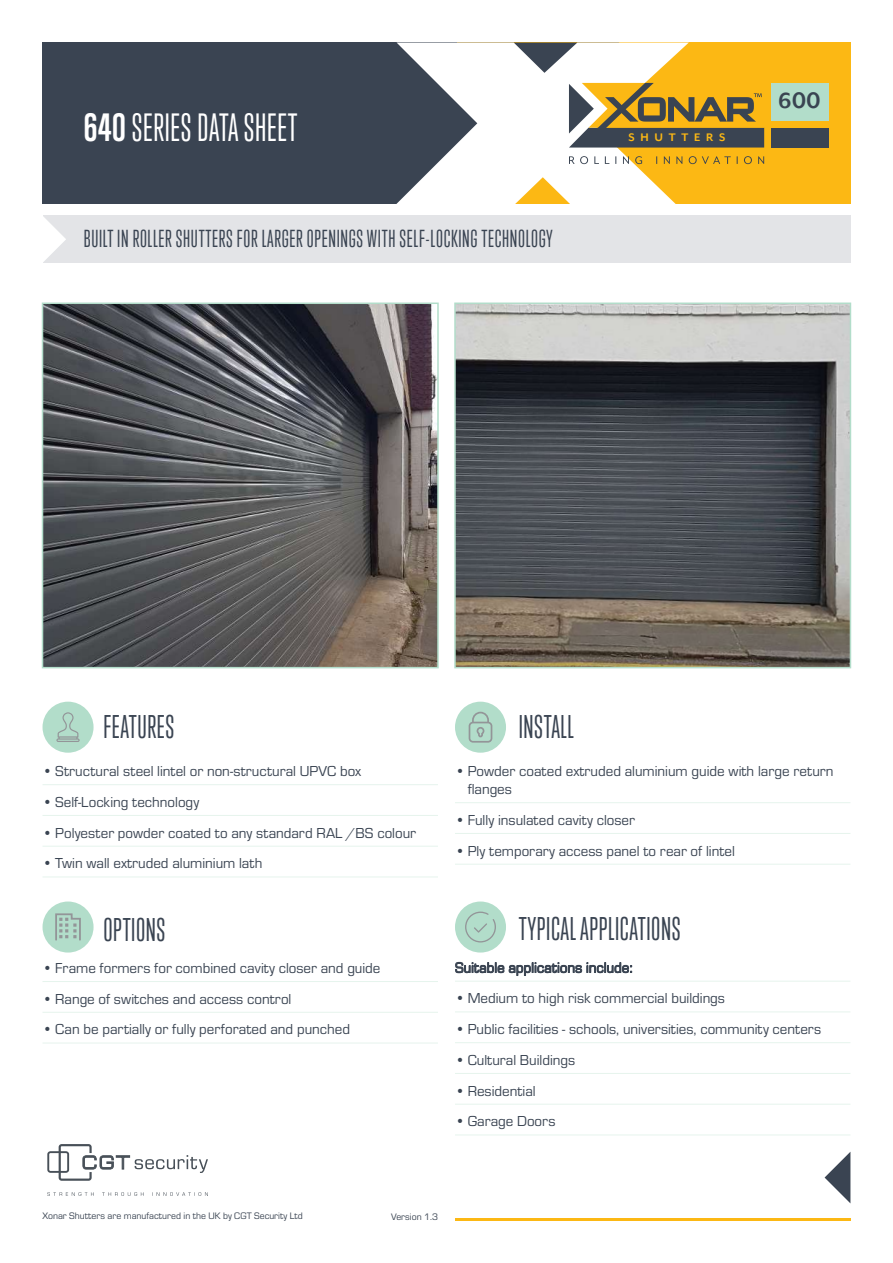
<style>
.page{position:relative;width:893px;height:1263px;background:#fff}
.page>*{position:absolute;margin:0;border:0;box-sizing:border-box;transform-origin:0 0}
.t1{font:36px "Trump Gothic Pro";letter-spacing:.02em;color:#fff}
.t2{font:30px "Trump Gothic Pro";letter-spacing:.02em;color:#3a4452}
.t3{font:700 25.5px "Mr Eaves XL Mod OT";color:#3a4452}
.t4{font:22.5px "Trump Gothic Pro";letter-spacing:.03em;color:#3a4452}
.t5{font:15px/18px "Eurostile";color:#3a4452}
.t6{font:700 12.75px "Mr Eaves XL Mod OT";letter-spacing:.45em;color:#fcb814}
.t7{font:9.75px "Eurostile";color:#3a4452}
.s1{font-weight:700}
</style>
<div class="page">
<div style="left:43px;top:43px;width:446px;height:161px;background:#3a4452"></div>
<div style="left:457px;top:43px;width:393px;height:161px;background:#fcb814"></div>
<svg style="left:396px;top:43px;width:280px;height:161px"></svg>
<svg style="left:47px;top:1144px;width:161px;height:37px"></svg>
<svg style="left:47px;top:1192px;width:161px;height:4px"></svg>
<img style="left:45px;top:305px;width:391px;height:360px">
<div style="left:42px;top:302px;width:397px;height:366px;border:2px solid #b2ddca"></div>
<img style="left:457px;top:305px;width:391px;height:360px">
<div style="left:454px;top:302px;width:397px;height:366px;border:2px solid #b2ddca"></div>
<hr style="left:455px;top:1218px;width:395px;height:2px;background:#fcb814">
<div style="left:43px;top:216px;width:807px;height:47px;background:#e3e4e7"></div>
<svg style="left:825px;top:1152px;width:25px;height:51px"></svg>
<div style="left:771px;top:83px;width:57px;height:38px;background:#b2ddca"></div>
<div style="left:771px;top:128px;width:57px;height:20px;background:#3a4452"></div>
<svg style="left:445px;top:43px;width:320px;height:156px"></svg>
<hr style="left:43px;top:784px;width:395px;height:1px;background:#e6f4ed">
<hr style="left:43px;top:815px;width:395px;height:1px;background:#e6f4ed">
<hr style="left:43px;top:846px;width:395px;height:1px;background:#e6f4ed">
<hr style="left:43px;top:877px;width:395px;height:1px;background:#e6f4ed">
<div style="left:43px;top:702px;width:51px;height:51px;background:#b2ddca;border-radius:50%"></div>
<svg style="left:56px;top:712px;width:24px;height:30px"></svg>
<div style="left:43px;top:901px;width:51px;height:51px;background:#b2ddca;border-radius:50%"></div>
<svg style="left:55px;top:913px;width:26px;height:28px"></svg>
<hr style="left:455px;top:981px;width:395px;height:1px;background:#e6f4ed">
<hr style="left:455px;top:1012px;width:395px;height:1px;background:#e6f4ed">
<hr style="left:455px;top:1042px;width:395px;height:1px;background:#e6f4ed">
<hr style="left:455px;top:1073px;width:395px;height:1px;background:#e6f4ed">
<hr style="left:455px;top:1104px;width:395px;height:1px;background:#e6f4ed">
<hr style="left:455px;top:1135px;width:395px;height:1px;background:#e6f4ed">
<svg style="left:455px;top:962px;width:177px;height:14px"></svg>
<div style="left:455px;top:901px;width:51px;height:51px;background:#b2ddca;border-radius:50%"></div>
<svg style="left:465px;top:911px;width:31px;height:31px"></svg>
<div style="left:455px;top:702px;width:51px;height:51px;background:#b2ddca;border-radius:50%"></div>
<div style="left:469px;top:722px;width:23px;height:21px;border:2px solid #939598;border-radius:4px"></div>
<svg style="left:471px;top:711px;width:19px;height:27px"></svg>
<hr style="left:455px;top:802px;width:395px;height:1px;background:#e6f4ed">
<hr style="left:455px;top:833px;width:395px;height:1px;background:#e6f4ed">
<hr style="left:455px;top:864px;width:395px;height:1px;background:#e6f4ed">
<hr style="left:43px;top:981px;width:395px;height:1px;background:#e6f4ed">
<hr style="left:43px;top:1012px;width:395px;height:1px;background:#e6f4ed">
<hr style="left:43px;top:1043px;width:395px;height:1px;background:#e6f4ed">
<svg style="left:43px;top:216px;width:23px;height:46px"></svg>
<h1 class="t1" style="left:84px;top:107px;width:215px"><span class="s1">640</span> SERIES DATA SHEET</h1>
<h3 class="t4" style="left:84px;top:226px;width:471px">BUILT IN ROLLER SHUTTERS FOR LARGER OPENINGS WITH SELF-LOCKING TECHNOLOGY</h3>
<p class="t6" style="left:628px;top:130px;width:98px">SHUTTERS</p>
<h3 class="t3" style="left:778px;top:86px;width:44px">600</h3>
<h2 class="t2" style="left:103px;top:709px;width:72px">FEATURES</h2>
<p class="t5" style="left:43px;top:761px;width:320px">• Structural steel lintel or non-structural UPVC box</p>
<p class="t5" style="left:43px;top:792px;width:158px">• Self-Locking technology</p>
<p class="t5" style="left:43px;top:823px;width:375px">• Polyester powder coated to any standard RAL /BS colour</p>
<p class="t5" style="left:43px;top:854px;width:221px">• Twin wall extruded aluminium lath</p>
<h2 class="t2" style="left:103px;top:912px;width:64px">OPTIONS</h2>
<p class="t5" style="left:43px;top:958px;width:339px">• Frame formers for combined cavity closer and guide</p>
<p class="t5" style="left:43px;top:989px;width:250px">• Range of switches and access control</p>
<p class="t5" style="left:43px;top:1020px;width:309px">• Can be partially or fully perforated and punched</p>
<h2 class="t2" style="left:519px;top:709px;width:57px">INSTALL</h2>
<p class="t5" style="left:468px;top:761px;width:367px;text-indent:-13px">• Powder coated extruded aluminium guide with large return flanges</p>
<p class="t5" style="left:455px;top:810px;width:181px">• Fully insulated cavity closer</p>
<p class="t5" style="left:455px;top:841px;width:281px">• Ply temporary access panel to rear of lintel</p>
<h2 class="t2" style="left:519px;top:912px;width:163px">TYPICAL APPLICATIONS</h2>
<p class="t5" style="left:455px;top:958px;width:179px">Suitable applications include:</p>
<p class="t5" style="left:455px;top:988px;width:271px">• Medium to high risk commercial buildings</p>
<p class="t5" style="left:455px;top:1019px;width:368px">• Public facilities - schools, universities, community centers</p>
<p class="t5" style="left:455px;top:1050px;width:122px">• Cultural Buildings</p>
<p class="t5" style="left:455px;top:1081px;width:82px">• Residential</p>
<p class="t5" style="left:455px;top:1111px;width:102px">• Garage Doors</p>
<p class="t7" style="left:43px;top:1209px;width:262px">Xonar Shutters are manufactured in the UK by CGT Security Ltd</p>
<p class="t7" style="left:391px;top:1210px;width:48px">Version 1.3</p>
</div>
